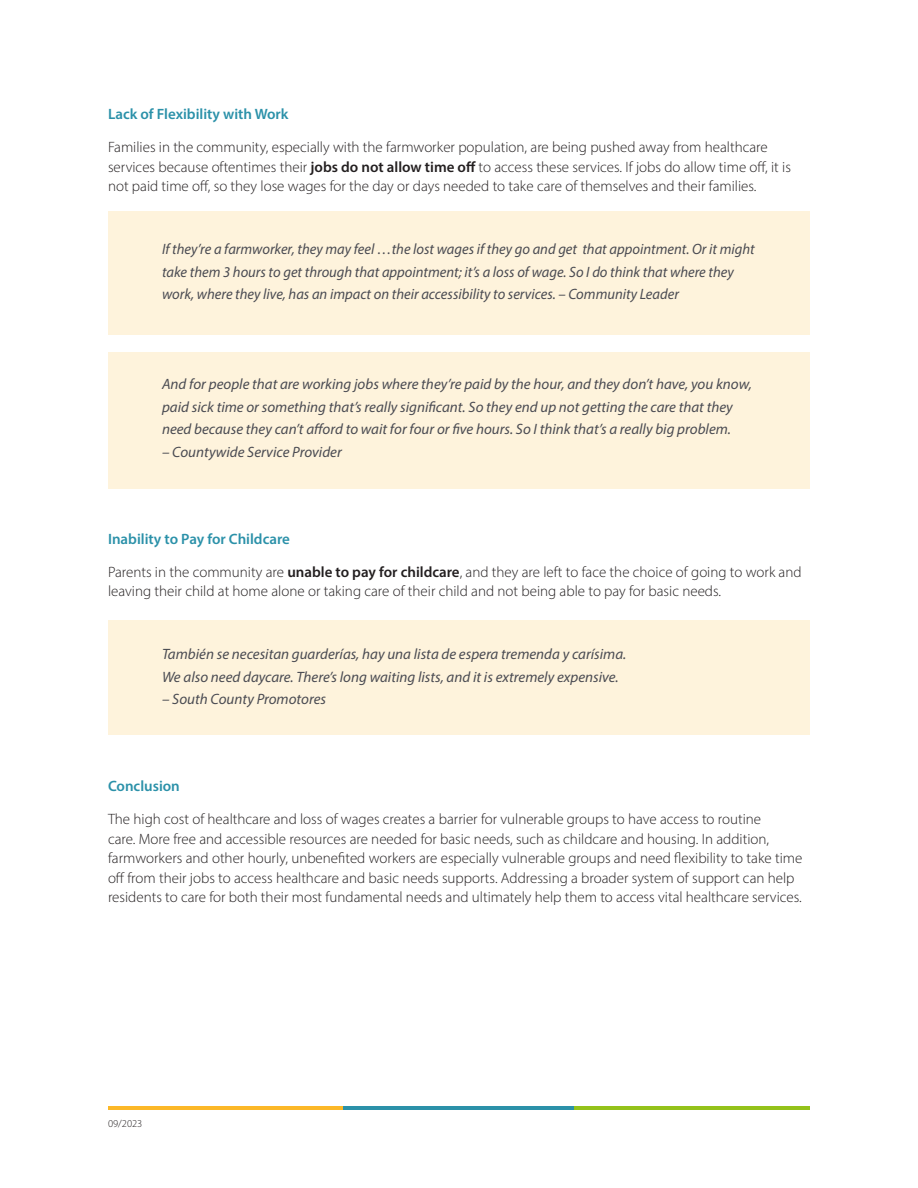
<style>
.page{position:relative;width:918px;height:1188px;background:#fff}
.page>*{position:absolute;margin:0;border:0;box-sizing:border-box;transform-origin:0 0}
.Body_copy{font:300 15px/19.5px "Myriad Pro";color:#231f20}
.new_quotes{font:italic 15px/22.5px "Myriad Pro";color:#4a4b52}
.Heads{font:600 15px "Myriad Pro";color:#2b91a9}
.Footnotes{font:300 10.5px "Myriad Pro";color:#231f20}
.s1{font-weight:600}
</style>
<div class="page">
<hr style="left:108px;top:1106px;width:236px;height:4px;background:#fcb828">
<hr style="left:344px;top:1106px;width:230px;height:4px;background:#2b91a9">
<hr style="left:574px;top:1106px;width:236px;height:4px;background:#94c21a">
<div style="left:108px;top:620px;width:702px;height:114px;background:#fef3dc"></div>
<div style="left:108px;top:212px;width:702px;height:123px;background:#fef3dc"></div>
<div style="left:108px;top:352px;width:702px;height:136px;background:#fef3dc"></div>
<p class="Heads" style="left:108px;top:105px;width:182px">Lack of Flexibility with Work</p>
<p class="Body_copy" style="left:108px;top:137px;width:684px">Families in the community, especially with the farmworker population, are being pushed away from healthcare services because oftentimes their <span class="s1">jobs do not allow time off</span> to access these services. If jobs do allow time off, it is not paid time off, so they lose wages for the day or days needed to take care of themselves and their families.</p>
<p class="new_quotes" style="left:162px;top:238px;width:594px">If they’re a farmworker, they may feel …the lost wages if they go and get that appointment. Or it might take them 3 hours to get through that appointment; it’s a loss of wage. So I do think that where they work, where they live, has an impact on their accessibility to services. – Community Leader</p>
<p class="new_quotes" style="left:162px;top:373px;width:591px">And for people that are working jobs where they’re paid by the hour, and they don’t have, you know, paid sick time or something that’s really significant. So they end up not getting the care that they need because they can’t afford to wait for four or five hours. So I think that’s a really big problem.</p>
<p class="new_quotes" style="left:162px;top:440px;width:181px">– Countywide Service Provider</p>
<p class="Heads" style="left:108px;top:529px;width:184px">Inability to Pay for Childcare</p>
<p class="Body_copy" style="left:108px;top:562px;width:695px">Parents in the community are <span class="s1">unable to pay for childcare</span>, and they are left to face the choice of going to work and leaving their child at home alone or taking care of their child and not being able to pay for basic needs.</p>
<p class="new_quotes" style="left:162px;top:643px;width:466px">También se necesitan guarderías, hay una lista de espera tremenda y carísima.<br>We also need daycare. There’s long waiting lists, and it is extremely expensive.</p>
<p class="new_quotes" style="left:162px;top:688px;width:166px">– South County Promotores</p>
<p class="Heads" style="left:108px;top:777px;width:73px">Conclusion</p>
<p class="Body_copy" style="left:108px;top:809px;width:696px">The high cost of healthcare and loss of wages creates a barrier for vulnerable groups to have access to routine<br>care. More free and accessible resources are needed for basic needs, such as childcare and housing. In addition, farmworkers and other hourly, unbenefited workers are especially vulnerable groups and need flexibility to take time off from their jobs to access healthcare and basic needs supports. Addressing a broader system of support can help residents to care for both their most fundamental needs and ultimately help them to access vital healthcare services.</p>
<p class="Footnotes" style="left:108px;top:1117px;width:36px">09/2023</p>
</div>
